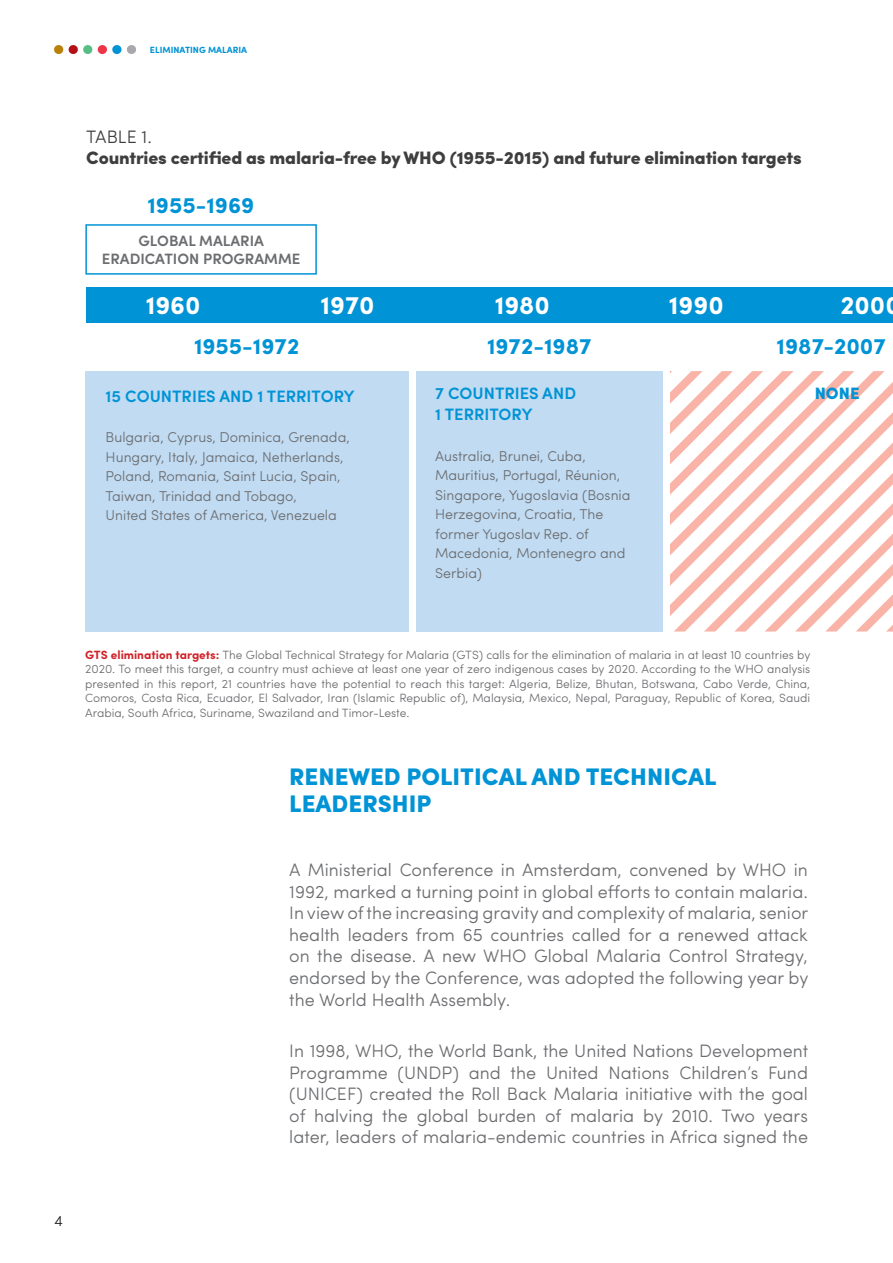
<style>
.page{position:relative;width:893px;height:1263px;background:#fff}
.page>*{position:absolute;margin:0;border:0;box-sizing:border-box;transform-origin:0 0}
.t1{font:700 25.5px "Sofia Pro";color:#fff}
.t2{font:900 24px/27px "Sofia Pro";color:#0093d5}
.t3{font:700 22.5px "Sofia Pro";color:#0093d5}
.t4{font:300 18px/21.6px "Sofia Pro";color:#6c6d70;text-align:justify}
.t5{font:900 18px "Sofia Pro";letter-spacing:-.01em;color:#3e3e3f}
.t6{font:300 18px "Sofia Pro";color:#3e3e3f}
.t7{font:600 16.5px/21px "Sofia Pro";color:#0093d5}
.t8{font:900 16.5px "Sofia Pro";color:#0093d5}
.t9{font:600 15px/18px "Sofia Pro";color:#6c6d70;text-align:center}
.t10{font:300 15px "Sofia Pro";color:#231f20}
.t11{font:300 14.25px/19.5px "Sofia Pro";color:#6c6d70}
.t12{font:300 12px/14.4px "Sofia Pro";color:#6c6d70;text-align:justify}
.t13{font:700 9px "Sofia Pro";color:#0093d5}
.s1{font-weight:700;color:#d1232a}
</style>
<div class="page">
<svg style="left:112px;top:45px;width:24px;height:9px"></svg>
<div style="left:98px;top:45px;width:9px;height:9px;background:#ee3447;border-radius:50%"></div>
<svg style="left:54px;top:45px;width:39px;height:9px"></svg>
<div style="left:85px;top:371px;width:323px;height:260px;background:#c0dbf2"></div>
<div style="left:416px;top:371px;width:246px;height:260px;background:#c0dbf2"></div>
<svg style="left:670px;top:371px;width:223px;height:260px"></svg>
<div style="left:85px;top:224px;width:232px;height:51px;border:2px solid #0093d5"></div>
<div style="left:86px;top:287px;width:807px;height:35px;background:#0093d5"></div>
<p class="t13" style="left:150px;top:43px;width:99px">ELIMINATING MALARIA</p>
<p class="t6" style="left:86px;top:123px;width:67px">TABLE 1.</p>
<p class="t5" style="left:86px;top:144px;width:717px">Countries certified as malaria-free by WHO (1955-2015) and future elimination targets</p>
<p class="t3" style="left:147px;top:188px;width:108px">1955-1969</p>
<p class="t9" style="left:102px;top:231px;width:200px">GLOBAL MALARIA<br>ERADICATION PROGRAMME</p>
<h1 class="t1" style="left:146px;top:286px;width:56px">1960</h1>
<h1 class="t1" style="left:321px;top:286px;width:55px">1970</h1>
<h1 class="t1" style="left:495px;top:286px;width:57px">1980</h1>
<h1 class="t1" style="left:669px;top:286px;width:56px">1990</h1>
<h1 class="t1" style="left:840px;top:286px;width:46px">200</h1>
<p class="t3" style="left:194px;top:329px;width:107px">1955-1972</p>
<p class="t7" style="left:106px;top:384px;width:250px">15 COUNTRIES AND 1 TERRITORY</p>
<p class="t11" style="left:106px;top:426px;width:246px">Bulgaria, Cyprus, Dominica, Grenada, Hungary, Italy, Jamaica, Netherlands, Poland, Romania, Saint Lucia, Spain, Taiwan, Trinidad and Tobago,<br>United States of America, Venezuela</p>
<p class="t3" style="left:487px;top:329px;width:106px">1972-1987</p>
<p class="t3" style="left:777px;top:329px;width:111px">1987-2007</p>
<p class="t7" style="left:435px;top:382px;width:142px">7 COUNTRIES AND<br>1 TERRITORY</p>
<p class="t11" style="left:435px;top:445px;width:197px">Australia, Brunei, Cuba,<br>Mauritius, Portugal, Réunion,<br>Singapore, Yugoslavia (Bosnia<br>Herzegovina, Croatia, The former Yugoslav Rep. of<br>Macedonia, Montenegro and<br>Serbia)</p>
<p class="t8" style="left:815px;top:380px;width:46px">NONE</p>
<p class="t12" style="left:85px;top:647px;width:727px"><span class="s1">GTS elimination targets:</span> The Global Technical Strategy for Malaria (GTS) calls for the elimination of malaria in at least 10 countries by 2020. To meet this target, a country must achieve at least one year of zero indigenous cases by 2020. According to the WHO analysis presented in this report, 21 countries have the potential to reach this target: Algeria, Belize, Bhutan, Botswana, Cabo Verde, China, Comoros, Costa Rica, Ecuador, El Salvador, Iran (Islamic Republic of), Malaysia, Mexico, Nepal, Paraguay, Republic of Korea, Saudi Arabia, South Africa, Suriname, Swaziland and Timor-Leste.</p>
<h2 class="t2" style="left:289px;top:761px;width:429px">RENEWED POLITICAL AND TECHNICAL<br>LEADERSHIP</h2>
<p class="t4" style="left:289px;top:858px;width:521px">A Ministerial Conference in Amsterdam, convened by WHO in 1992, marked a turning point in global efforts to contain malaria.<br>In view of the increasing gravity and complexity of malaria, senior health leaders from 65 countries called for a renewed attack on the disease. A new WHO Global Malaria Control Strategy, endorsed by the Conference, was adopted the following year by the World Health Assembly.</p>
<p class="t4" style="left:289px;top:1039px;width:521px">In 1998, WHO, the World Bank, the United Nations Development Programme (UNDP) and the United Nations Children’s Fund (UNICEF) created the Roll Back Malaria initiative with the goal of halving the global burden of malaria by 2010. Two years later, leaders of malaria-endemic countries in Africa signed the</p>
<p class="t10" style="left:54px;top:1209px;width:10px">4</p>
</div>
